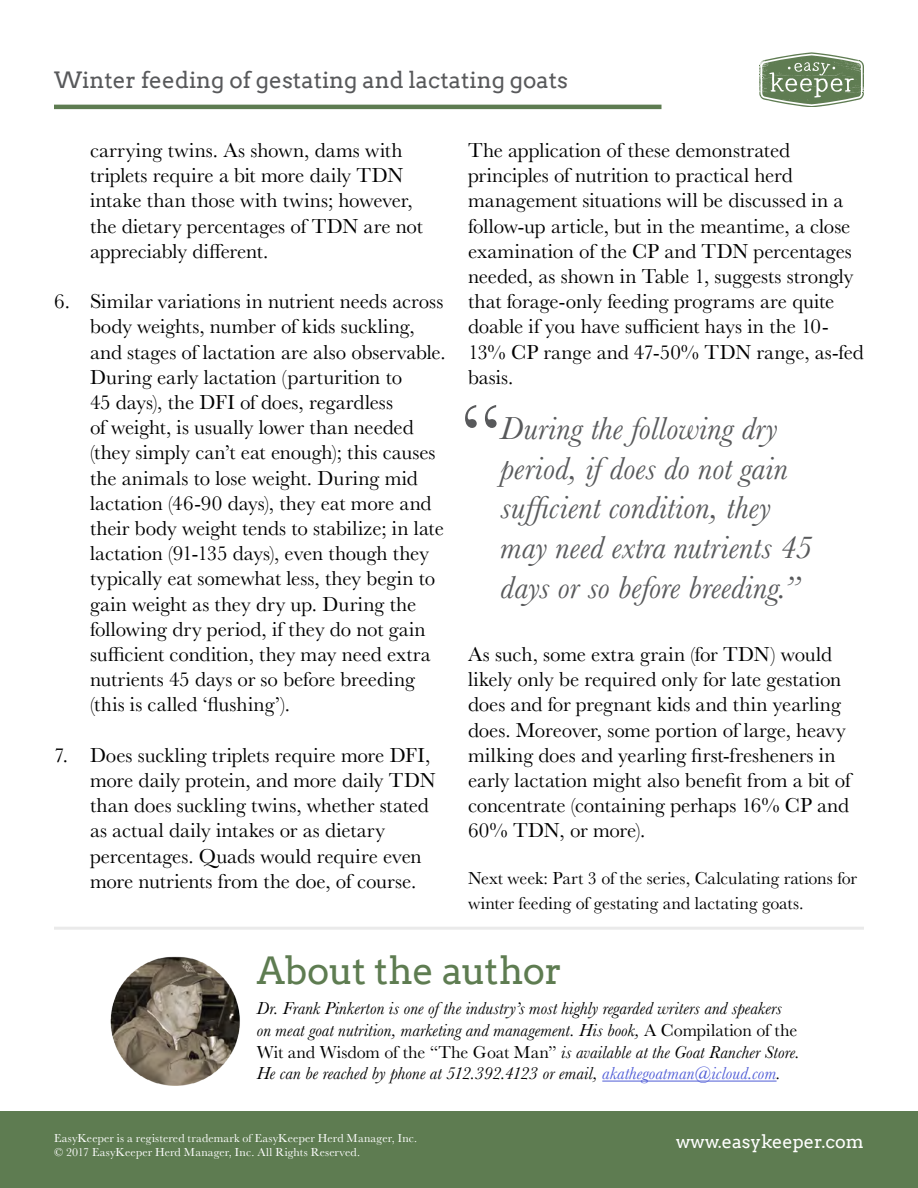
<style>
.page{position:relative;width:918px;height:1188px;background:#fff}
.page>*{position:absolute;margin:0;border:0;box-sizing:border-box;transform-origin:0 0}
.t1{font:90px "Baskerville";color:#58595b}
.t2{font:37.5px "Arvo";letter-spacing:-.02em;color:#5e7c51}
.t3{font:italic 33px/39.6px "Baskerville";letter-spacing:.005em;color:#58595b}
.t4{font:22.5px "Arvo";color:#58595b}
.t5{font:21px/25.2px "Baskerville";color:#000}
.t6{font:italic 18px/21.6px "Baskerville";letter-spacing:.01em;color:#000}
.t7{font:18px/25.2px "Baskerville";color:#000}
.t8{font:18px "Arvo";color:#fff}
.t9{font:12px/14.4px "Baskerville";letter-spacing:.015em;color:#fff}
.s1{font-style:normal}
.s2{color:#4f5cd6}
</style>
<div class="page">
<hr style="left:0;top:1112px;width:1px;height:76px;background:#5e7c51">
<svg style="left:759px;top:53px;width:105px;height:54px"></svg>
<hr style="left:54px;top:105px;width:608px;height:4px;background:#5e7c51">
<div style="left:1px;top:1112px;width:917px;height:76px;background:#5e7c51"></div>
<img style="left:111px;top:956px;width:129px;height:130px">
<hr style="left:602px;top:1081px;width:175px;height:1px;background:#4f5cd6">
<hr style="left:54px;top:927px;width:810px;height:3px;background:#eaeaea">
<p class="t4" style="left:54px;top:67px;width:516px">Winter feeding of gestating and lactating goats</p>
<p class="t5" style="left:90px;top:138px;width:334px">carrying twins. As shown, dams with triplets require a bit more daily TDN intake than those with twins; however, the dietary percentages of TDN are not appreciably different.</p>
<p class="t5" style="left:90px;top:289px;width:357px;text-indent:-36px">6. Similar variations in nutrient needs across body weights, number of kids suckling, and stages of lactation are also observable.<br>During early lactation (parturition to<br>45 days), the DFI of does, regardless<br>of weight, is usually lower than needed (they simply can’t eat enough); this causes the animals to lose weight. During mid lactation (46-90 days), they eat more and their body weight tends to stabilize; in late lactation (91-135 days), even though they typically eat somewhat less, they begin to gain weight as they dry up. During the following dry period, if they do not gain sufficient condition, they may need extra nutrients 45 days or so before breeding (this is called ‘flushing’).</p>
<p class="t5" style="left:90px;top:743px;width:347px;text-indent:-36px">7. Does suckling triplets require more DFI, more daily protein, and more daily TDN than does suckling twins, whether stated as actual daily intakes or as dietary percentages. Quads would require even more nutrients from the doe, of course.</p>
<p class="t5" style="left:468px;top:138px;width:397px">The application of these demonstrated principles of nutrition to practical herd management situations will be discussed in a follow-up article, but in the meantime, a close examination of the CP and TDN percentages needed, as shown in Table 1, suggests strongly that forage-only feeding programs are quite doable if you have sufficient hays in the 10- 13% CP range and 47-50% TDN range, as-fed basis.</p>
<h1 class="t1" style="left:459px;top:378px;width:43px">“</h1>
<h3 class="t3" style="left:501px;top:409px;width:313px">During the following dry period, if does do not gain sufficient condition, they may need extra nutrients 45 days or so before breeding.”</h3>
<p class="t5" style="left:468px;top:642px;width:384px">As such, some extra grain (for TDN) would likely only be required only for late gestation does and for pregnant kids and thin yearling does. Moreover, some portion of large, heavy milking does and yearling first-fresheners in early lactation might also benefit from a bit of concentrate (containing perhaps 16% CP and 60% TDN, or more).</p>
<p class="t7" style="left:468px;top:866px;width:391px">Next week: Part 3 of the series, Calculating rations for winter feeding of gestating and lactating goats.</p>
<h2 class="t2" style="left:257px;top:948px;width:307px">About the author</h2>
<p class="t6" style="left:257px;top:998px;width:545px">Dr. Frank Pinkerton is one of the industry’s most highly regarded writers and speakers on meat goat nutrition, marketing and management. His book, <span class="s1">A Compilation of the Wit and Wisdom of the “The Goat Man”</span> is available at the Goat Rancher Store.<br>He can be reached by phone at 512.392.4123 or email, <span class="s2">akathegoatman@icloud.com</span>.</p>
<p class="t9" style="left:54px;top:1131px;width:365px">EasyKeeper is a registered trademark of EasyKeeper Herd Manager, Inc. © 2017 EasyKeeper Herd Manager, Inc. All Rights Reserved.</p>
<p class="t8" style="left:676px;top:1130px;width:189px">www.easykeeper.com</p>
</div>
